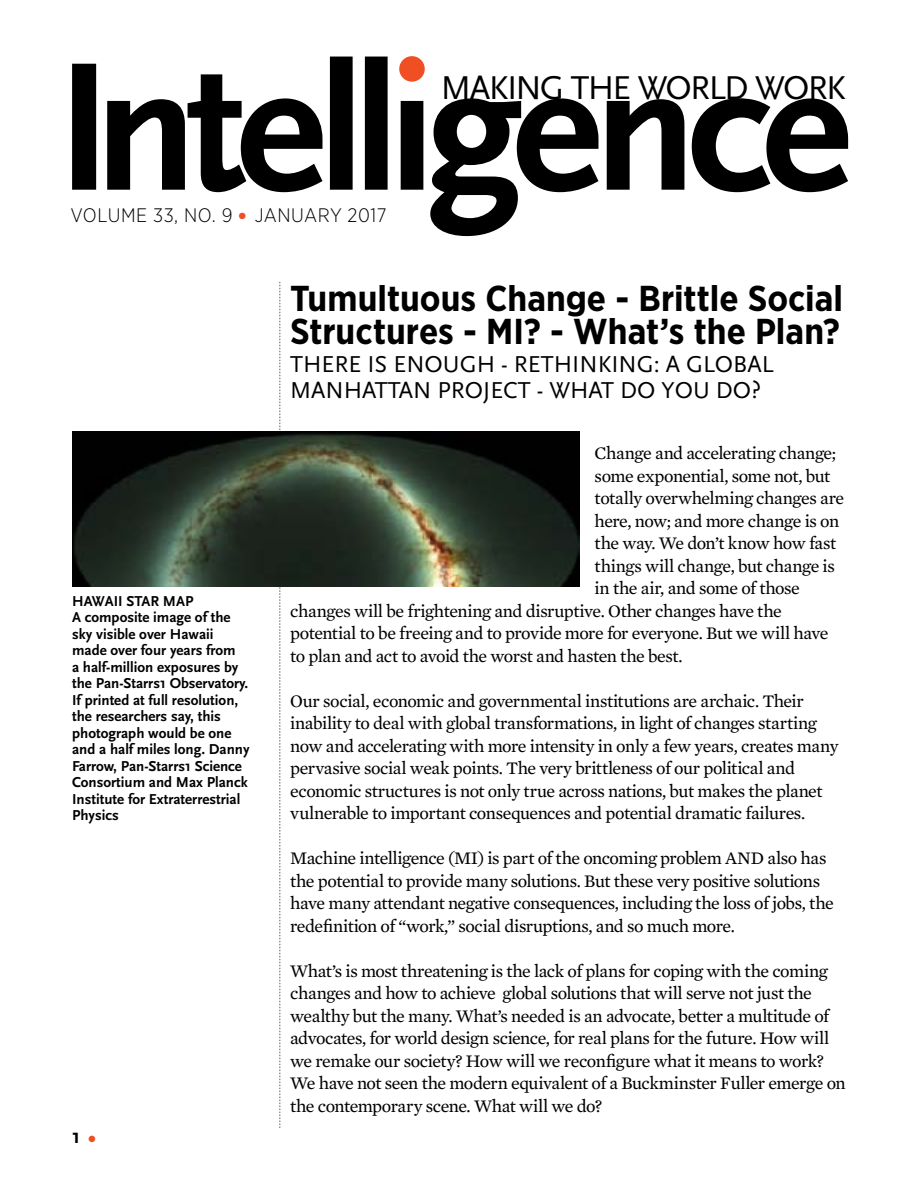
<style>
.page{position:relative;width:918px;height:1188px;background:#fff}
.page>*{position:absolute;margin:0;border:0;box-sizing:border-box;transform-origin:0 0}
.t1{font:700 36px/33px "Gotham Narrow";color:#000}
.t2{font:34.5px "Scala Sans Caps";letter-spacing:-.045em;color:#000}
.t3{font:24px/25.5px "Scala Sans";color:#000}
.t4{font:700 21px "Scala Sans";color:#000}
.t5{font:300 19.5px "Gotham Narrow";letter-spacing:.03em;color:#000}
.t6{font:18px/22.5px "Mercury Text G2";letter-spacing:-.025em;color:#000}
.t7{font:700 15px/16.5px "Scala Sans";color:#000}
.t8{font:9px "Zapf Dingbats ITC";color:#f04e23}
</style>
<div class="page">
<svg style="left:279px;top:282px;width:1px;height:846px"></svg>
<svg style="left:72px;top:57px;width:776px;height:179px"></svg>
<img style="left:72px;top:432px;width:508px;height:155px">
<div style="left:399px;top:56px;width:26px;height:26px;background:#f04e23;border-radius:50%"></div>
<p class="t5" style="left:70px;top:203px;width:318px">VOLUME 33, NO. 9 <sup>●</sup> JAN UARY 2017</p>
<h2 class="t2" style="left:441px;top:69px;width:407px">MAKING THE WORLD WORK</h2>
<p class="t7" style="left:72px;top:593px;width:179px">HAWAII STAR MAP<br>A composite image of the sky visible over Hawaii made over four years from<br>a half-million exposures by the Pan-Starrs1 Observatory.<br>If printed at full resolution, the researchers say, this photograph would be one and a half miles long. Danny<br>Farrow, Pan-Starrs1 Science<br>Consortium and Max Planck<br>Institute for Extraterrestrial<br>Physics</p>
<p class="t4" style="left:72px;top:1125px;width:10px">1</p>
<p class="t8" style="left:88px;top:1134px;width:9px">●</p>
<h1 class="t1" style="left:290px;top:281px;width:554px">Tumultuous Change - Brittle Social<br>Structures - MI? - What’s the Plan?</h1>
<h3 class="t3" style="left:290px;top:352px;width:485px">THERE IS ENOUGH - RETHINKING: A GLOBAL<br>MANHATTAN PROJECT - WHAT DO YOU DO?</h3>
<p class="t6" style="left:595px;top:442px;width:243px">Change and accelerating change;</p>
<p class="t6" style="left:595px;top:464px;width:237px">some exponential, some not, but</p>
<p class="t6" style="left:595px;top:487px;width:251px">totally overwhelming changes are</p>
<p class="t6" style="left:595px;top:509px;width:246px">here, now; and more change is on</p>
<p class="t6" style="left:595px;top:532px;width:243px">the way. We don’t know how fast</p>
<p class="t6" style="left:595px;top:554px;width:242px">things will change, but change is</p>
<p class="t6" style="left:595px;top:577px;width:207px">in the air, and some of those</p>
<p class="t6" style="left:290px;top:599px;width:493px">changes will be frightening and disruptive. Other changes have the</p>
<p class="t6" style="left:290px;top:622px;width:540px">potential to be freeing and to provide more for everyone. But we will have</p>
<p class="t6" style="left:290px;top:644px;width:394px">to plan and act to avoid the worst and hasten the best.</p>
<p class="t6" style="left:290px;top:689px;width:550px">Our social, economic and governmental institutions are archaic. Their inability to deal with global transformations, in light of changes starting now and accelerating with more intensity in only a few years, creates many pervasive social weak points. The very brittleness of our political and economic structures is not only true across nations, but makes the planet vulnerable to important consequences and potential dramatic failures.</p>
<p class="t6" style="left:290px;top:847px;width:545px">Machine intelligence (MI) is part of the oncoming problem AND also has the potential to provide many solutions. But these very positive solutions have many attendant negative consequences, including the loss of jobs, the redefinition of “work,” social disruptions, and so much more.</p>
<p class="t6" style="left:290px;top:959px;width:557px">What’s is most threatening is the lack of plans for coping with the coming changes and how to achieve global solutions that will serve not just the wealthy but the many. What’s needed is an advocate, better a multitude of advocates, for world design science, for real plans for the future. How will we remake our society? How will we reconfigure what it means to work?<br>We have not seen the modern equivalent of a Buckminster Fuller emerge on the contemporary scene. What will we do?</p>
</div>
